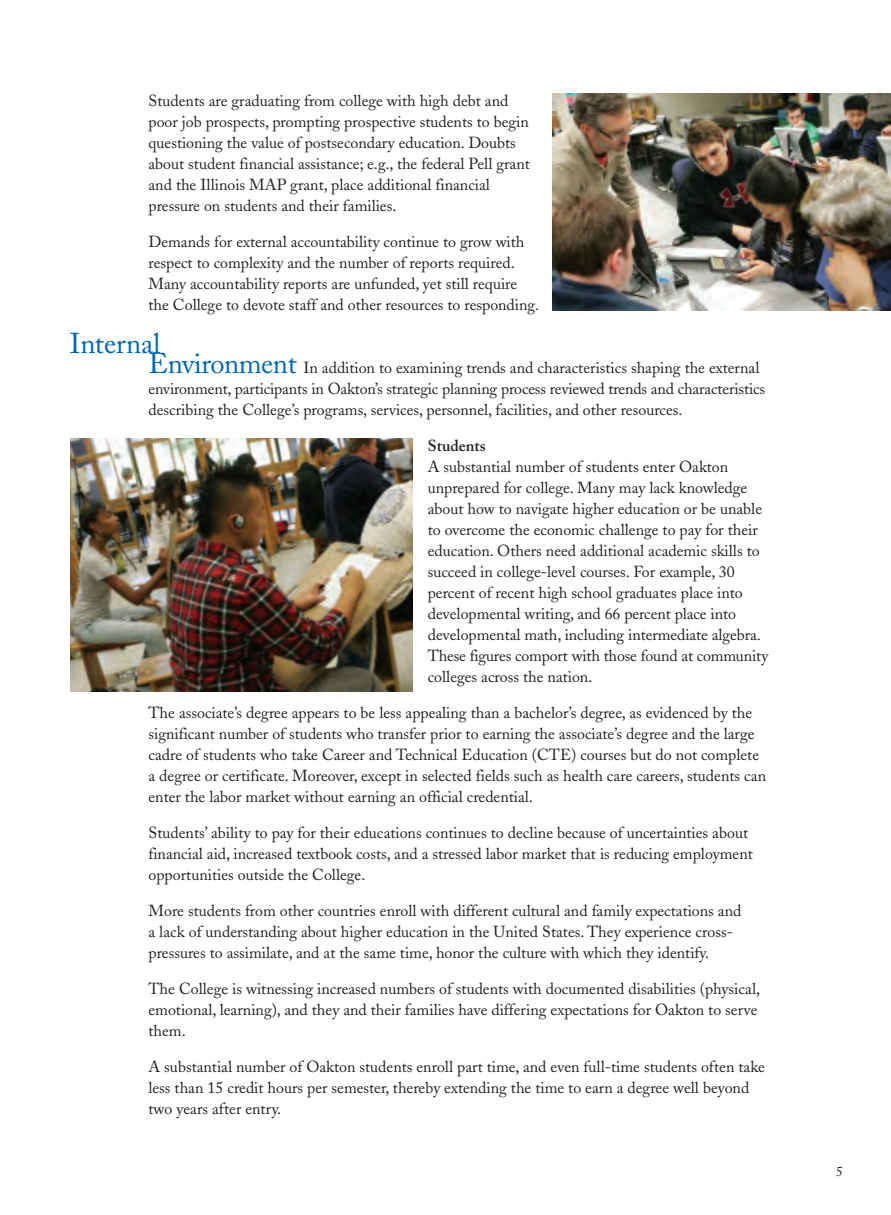
<style>
.page{position:relative;width:891px;height:1215px;background:#fff}
.page>*{position:absolute;margin:0;border:0;box-sizing:border-box;transform-origin:0 0}
.t1{font:28.5px "Adobe Caslon";color:#0166b3}
.t2{font:15.9px/21px "Adobe Caslon";color:#231f20}
.t3{font:600 15.9px "Adobe Caslon";color:#231f20}
.t4{font:13.5px "Adobe Caslon";color:#231f20}
.s1{font-size:28.5px;color:#0166b3}
</style>
<div class="page">
<img style="left:70px;top:439px;width:343px;height:253px">
<img style="left:553px;top:94px;width:338px;height:216px">
<p class="t2" style="left:148px;top:92px;width:383px">Students are graduating from college with high debt and poor job prospects, prompting prospective students to begin questioning the value of postsecondary education. Doubts about student financial assistance; e.g., the federal Pell grant and the Illinois MAP grant, place additional financial pressure on students and their families.</p>
<p class="t2" style="left:148px;top:233px;width:392px">Demands for external accountability continue to grow with respect to complexity and the number of reports required.<br>Many accountability reports are unfunded, yet still require the College to devote staff and other resources to responding.</p>
<p class="t2" style="left:148px;top:359px;width:618px"><span class="s1">Environment</span> In addition to examining trends and characteristics shaping the external environment, participants in Oakton’s strategic planning process reviewed trends and characteristics describing the College’s programs, services, personnel, facilities, and other resources.</p>
<p class="t3" style="left:428px;top:440px;width:59px">Students</p>
<p class="t2" style="left:428px;top:458px;width:342px">A substantial number of students enter Oakton unprepared for college. Many may lack knowledge about how to navigate higher education or be unable to overcome the economic challenge to pay for their education. Others need additional academic skills to succeed in college-level courses. For example, 30 percent of recent high school graduates place into developmental writing, and 66 percent place into developmental math, including intermediate algebra.<br>These figures comport with those found at community colleges across the nation.</p>
<p class="t2" style="left:149px;top:704px;width:619px">The associate’s degree appears to be less appealing than a bachelor’s degree, as evidenced by the significant number of students who transfer prior to earning the associate’s degree and the large cadre of students who take Career and Technical Education (CTE) courses but do not complete a degree or certificate. Moreover, except in selected fields such as health care careers, students can enter the labor market without earning an official credential.</p>
<p class="t2" style="left:149px;top:824px;width:606px">Students’ ability to pay for their educations continues to decline because of uncertainties about financial aid, increased textbook costs, and a stressed labor market that is reducing employment opportunities outside the College.</p>
<p class="t2" style="left:149px;top:902px;width:594px">More students from other countries enroll with different cultural and family expectations and a lack of understanding about higher education in the United States. They experience cross&shy;pressures to assimilate, and at the same time, honor the culture with which they identify.</p>
<p class="t2" style="left:149px;top:980px;width:613px">The College is witnessing increased numbers of students with documented disabilities (physical, emotional, learning), and they and their families have differing expectations for Oakton to serve them.</p>
<p class="t2" style="left:149px;top:1058px;width:618px">A substantial number of Oakton students enroll part time, and even full-time students often take less than 15 credit hours per semester, thereby extending the time to earn a degree well beyond two years after entry.</p>
<h1 class="t1" style="left:70px;top:333px;width:92px">Internal</h1>
<p class="t4" style="left:836px;top:1166px;width:8px">5</p>
</div>
